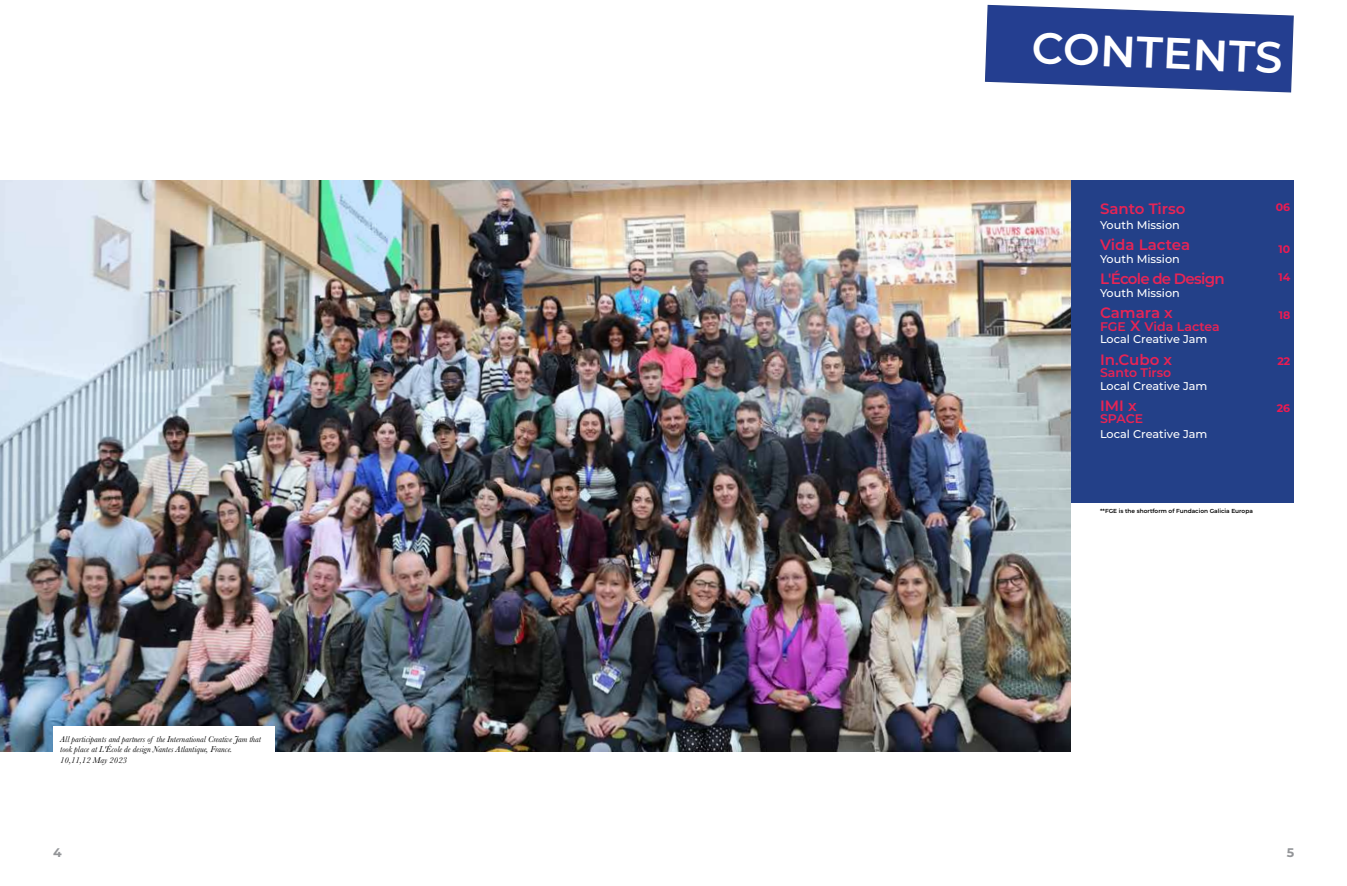
<style>
.page{position:relative;width:1347px;height:886px;background:#fff}
.page>*{position:absolute;margin:0;border:0;box-sizing:border-box;transform-origin:0 0}
.t1{font:600 43.75px "Montserrat";color:#fff}
.t2{font:600 15px "Montserrat";color:#e72455}
.t3{font:600 15px "Montserrat";letter-spacing:-.05em;color:#e62556}
.t4{font:600 12.5px "Montserrat";color:#e72455}
.t5{font:700 12.5px "Montserrat";color:#939598}
.t6{font:500 11.25px "Montserrat";color:#fff}
.t7{font:700 10.88px "Montserrat";color:#ec1b52}
.t8{font:italic 8.75px/10.5px "Baskerville";color:#000}
.t9{font:600 5.88px "Montserrat";color:#000}
.s1{font-size:15px}
</style>
<div class="page">
<img style="left:0;top:181px;width:1071px;height:571px">
<svg style="left:984px;top:4px;width:310px;height:89px;background:#43599f"></svg>
<div style="left:1071px;top:181px;width:222px;height:322px;background:#234088"></div>
<div style="left:53px;top:727px;width:222px;height:50px;background:#fff"></div>
<h1 class="t1" style="left:1033px;top:15px;width:253px;rotate:3deg">CONTENTS</h1>
<p class="t8" style="left:60px;top:733px;width:202px">All participants and partners of the International Creative Jam that took place at L'École de design Nantes Atlantique, France.<br>10,11,12 May 2023</p>
<h2 class="t2" style="left:1100px;top:198px;width:87px">Santo Tirso</h2>
<p class="t6" style="left:1100px;top:217px;width:81px">Youth Mission</p>
<h2 class="t2" style="left:1100px;top:234px;width:92px">Vida Lactea</h2>
<p class="t6" style="left:1100px;top:251px;width:81px">Youth Mission</p>
<h2 class="t3" style="left:1100px;top:268px;width:126px">L'École de Design</h2>
<p class="t6" style="left:1100px;top:285px;width:81px">Youth Mission</p>
<h2 class="t2" style="left:1100px;top:302px;width:74px">Camara x</h2>
<h3 class="t4" style="left:1100px;top:317px;width:121px">FGE <span class="s1">X</span> Vida Lactea</h3>
<p class="t6" style="left:1100px;top:331px;width:109px">Local Creative Jam</p>
<h2 class="t2" style="left:1100px;top:348px;width:74px">In.Cubo x</h2>
<h3 class="t4" style="left:1100px;top:364px;width:73px">Santo Tirso</h3>
<p class="t6" style="left:1100px;top:378px;width:109px">Local Creative Jam</p>
<h2 class="t2" style="left:1100px;top:395px;width:38px">IMI x</h2>
<h3 class="t4" style="left:1100px;top:410px;width:45px">SPACE</h3>
<p class="t6" style="left:1100px;top:426px;width:109px">Local Creative Jam</p>
<p class="t7" style="left:1275px;top:200px;width:16px">06</p>
<p class="t7" style="left:1278px;top:241px;width:13px">10</p>
<p class="t7" style="left:1278px;top:270px;width:13px">14</p>
<p class="t7" style="left:1278px;top:307px;width:13px">18</p>
<p class="t7" style="left:1277px;top:353px;width:14px">22</p>
<p class="t7" style="left:1276px;top:400px;width:15px">26</p>
<p class="t9" style="left:1100px;top:507px;width:154px">**FGE is the shortform of Fundacion Galicia Europa</p>
<h3 class="t5" style="left:53px;top:843px;width:10px">4</h3>
<h3 class="t5" style="left:1286px;top:843px;width:9px">5</h3>
</div>
